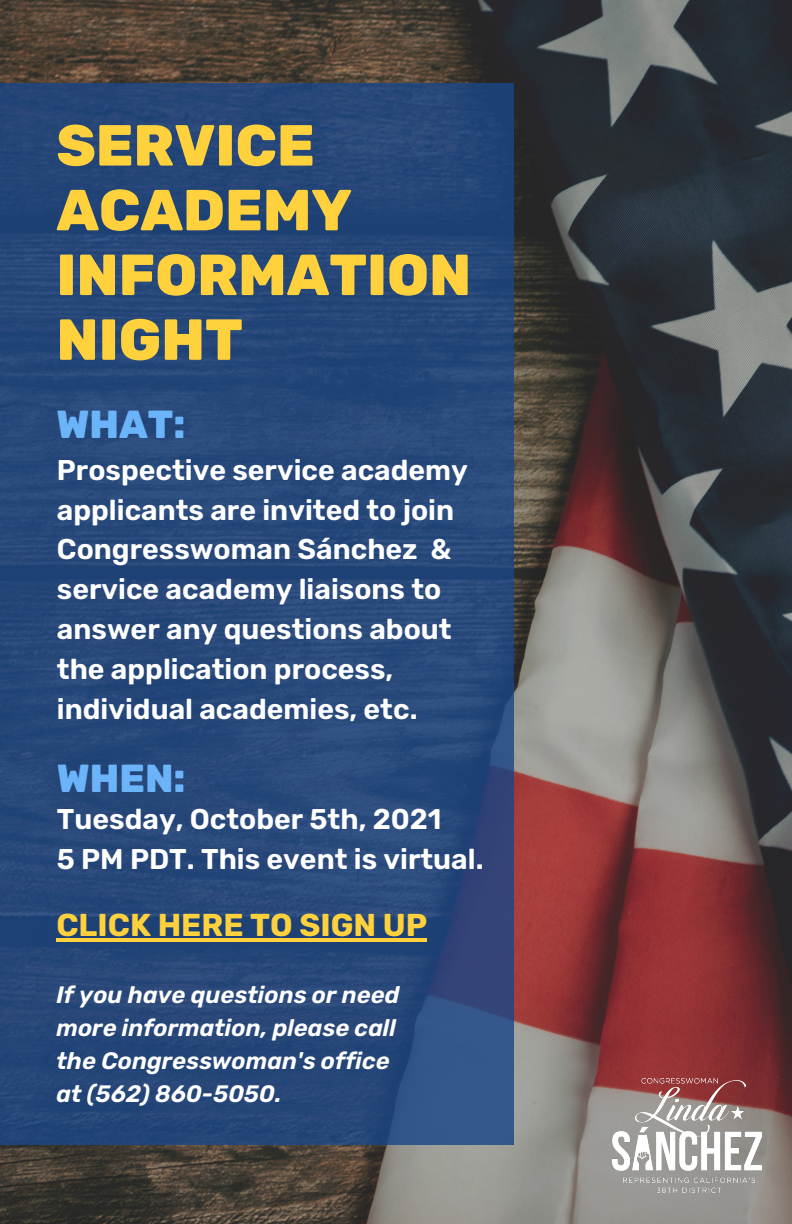
<style>
.page{position:relative;width:792px;height:1224px;background:#fff}
.page>*{position:absolute;margin:0;border:0;box-sizing:border-box;transform-origin:0 0}
.t1{font:800 57.8px "Rubik";color:#ffd13c}
.t2{font:800 39.1px "Rubik";color:#6bb4f9}
.t3{font:700 31.6px "Rubik";color:#ffd13c}
.t4{font:600 28.6px/39.9px "Rubik";color:#fff}
.t5{font:italic 600 23.8px/33.1px "Rubik";color:#fff}
</style>
<div class="page">
<img style="left:0;top:0;width:792px;height:1224px">
<div style="left:0;top:83px;width:514px;height:1062px;background:#274679"></div>
<img style="left:612px;top:1079px;width:149px;height:114px">
<hr style="left:56px;top:938px;width:371px;height:3px;background:#ffd13c">
<p class="t1" style="left:56px;top:112px;width:260px">SERVICE</p>
<p class="t1" style="left:56px;top:176px;width:297px">ACADEMY</p>
<p class="t1" style="left:56px;top:241px;width:416px">INFORMATION</p>
<p class="t1" style="left:56px;top:306px;width:188px">NIGHT</p>
<p class="t2" style="left:56px;top:402px;width:130px">WHAT:</p>
<p class="t4" style="left:57px;top:450px;width:413px">Prospective service academy applicants are invited to join<br>Congresswoman Sánchez &amp; service academy liaisons to answer any questions about the application process, individual academies, etc.</p>
<p class="t2" style="left:57px;top:756px;width:130px">WHEN:</p>
<p class="t4" style="left:57px;top:799px;width:386px">Tuesday, October 5th, 2021</p>
<p class="t4" style="left:57px;top:839px;width:428px">5 PM PDT. This event is virtual.</p>
<p class="t3" style="left:56px;top:906px;width:372px">CLICK HERE TO SIGN UP</p>
<p class="t5" style="left:56px;top:978px;width:345px">If you have questions or need more information, please call the Congresswoman's office at (562) 860-5050.</p>
</div>
